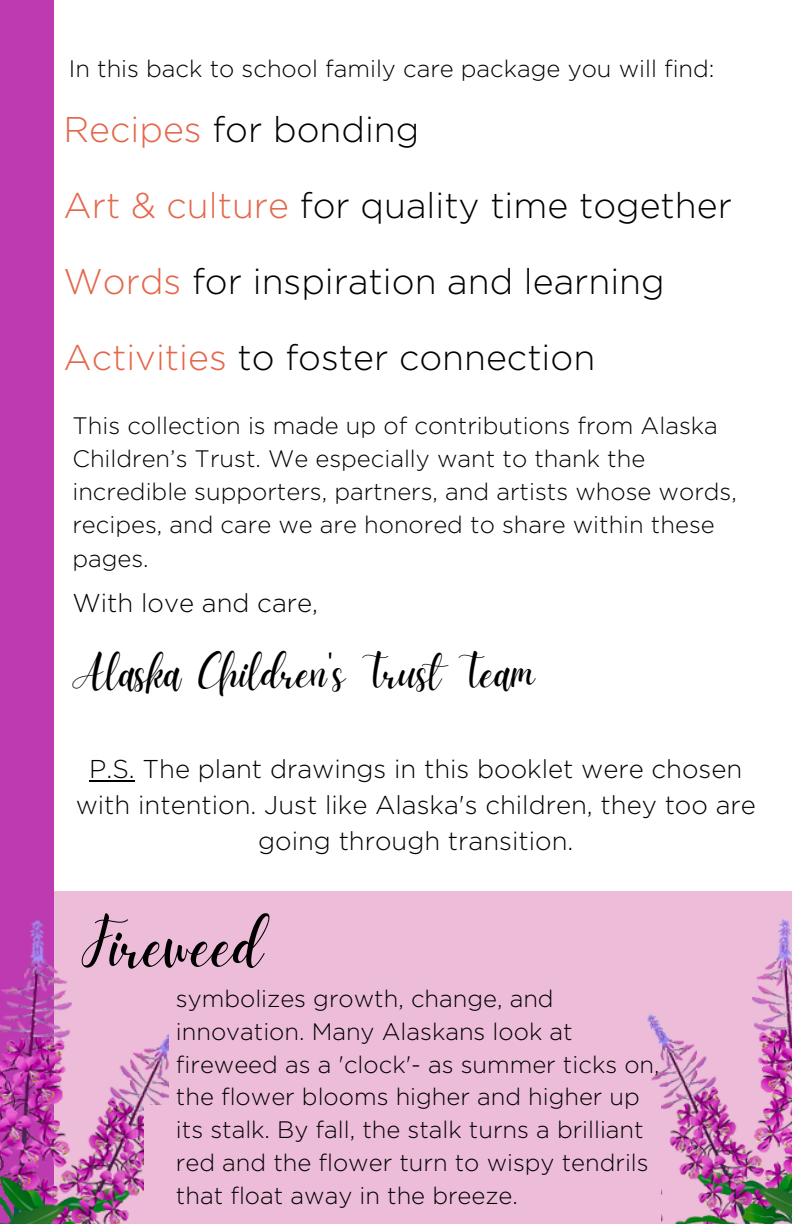
<style>
.page{position:relative;width:792px;height:1224px;background:#fff}
.page>*{position:absolute;margin:0;border:0;box-sizing:border-box;transform-origin:0 0}
.t1{font:69.4px "Daydream";color:#000}
.t2{font:47.6px "Daydream";color:#000}
.t3{font:300 35.8px/76px "Gotham";color:#000}
.t4{font:300 25.8px/35.8px "Gotham";color:#000;text-align:center}
.t5{font:300 23.8px/32.8px "Gotham";color:#000}
.s1{color:#e4674b}
</style>
<div class="page">
<div style="left:3px;top:891px;width:789px;height:333px;background:#edbcd8"></div>
<div style="left:0;top:0;width:54px;height:1224px;background:#be3ab1"></div>
<img style="left:647px;top:919px;width:145px;height:305px">
<div style="left:544px;top:1105px;width:117px;height:119px;background:#edbcd8"></div>
<img style="left:0;top:919px;width:169px;height:305px">
<div style="left:144px;top:1105px;width:93px;height:117px;background:#edbcd8"></div>
<hr style="left:89px;top:780px;width:46px;height:1px;background:#000">
<p class="t5" style="left:69px;top:52px;width:647px">In this back to school family care package you will find:</p>
<h3 class="t3" style="left:64px;top:91px;width:670px"><span class="s1">Recipes</span> for bonding<br><span class="s1">Art &amp; culture</span> for quality time together<br><span class="s1">Words</span> for inspiration and learning<br><span class="s1">Activities</span> to foster connection</h3>
<p class="t5" style="left:72px;top:409px;width:666px">This collection is made up of contributions from Alaska Children’s Trust. We especially want to thank the incredible supporters, partners, and artists whose words, recipes, and care we are honored to share within these pages.</p>
<p class="t4" style="left:72px;top:585px;width:247px">With love and care,</p>
<h2 class="t2" style="left:72px;top:645px;width:464px">Alaska Children's Trust Team</h2>
<p class="t4" style="left:76px;top:751px;width:682px">P.S. The plant drawings in this booklet were chosen with intention. Just like Alaska's children, they too are going through transition.</p>
<h1 class="t1" style="left:82px;top:905px;width:183px">Fireweed</h1>
<p class="t5" style="left:176px;top:982px;width:485px">symbolizes growth, change, and innovation. Many Alaskans look at fireweed as a 'clock'- as summer ticks on, the flower blooms higher and higher up its stalk. By fall, the stalk turns a brilliant red and the flower turn to wispy tendrils that float away in the breeze.</p>
</div>
